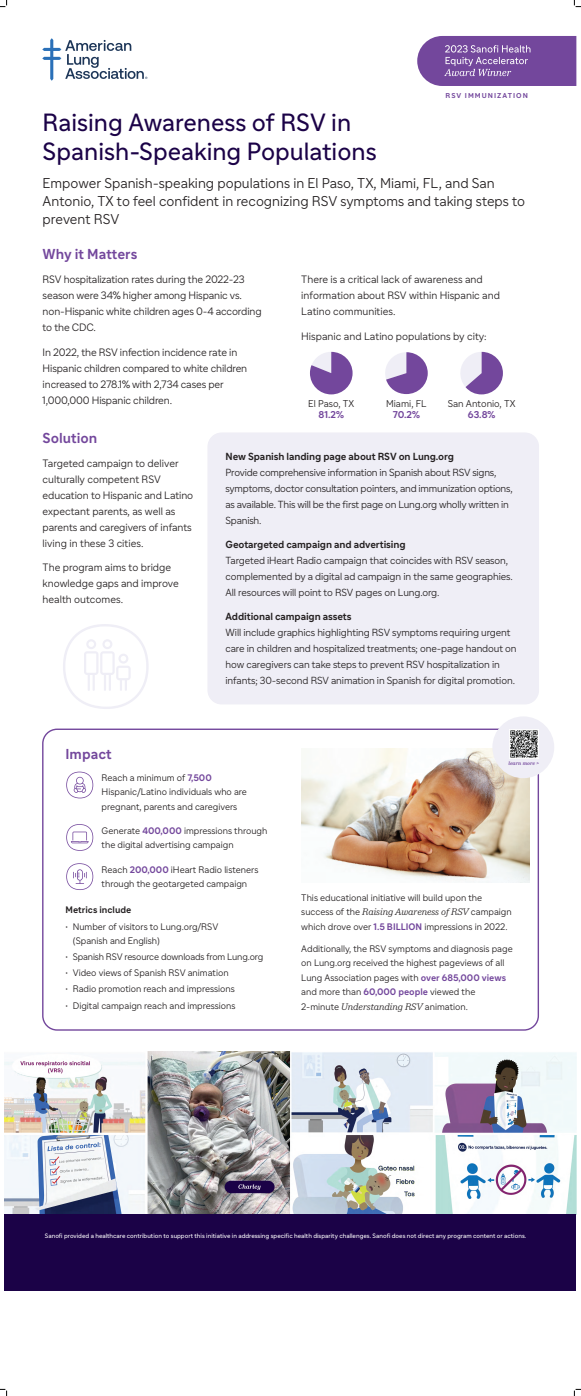
<style>
.page{position:relative;width:581px;height:1396px;background:#fff}
.page>*{position:absolute;margin:0;border:0;box-sizing:border-box;transform-origin:0 0}
.t1{font:24.2px/29px "Sanofi Sans";color:#1b0247}
.t2{font:700 14px "Sanofi Sans";color:#73479c}
.t3{font:300 13.8px/18px "Sanofi Sans";color:#231f20}
.t4{font:300 10.4px/16px "Sanofi Sans";letter-spacing:-.01em;color:#231f20}
.t5{font:300 10px/16px "Sanofi Sans";letter-spacing:-.01em;color:#231f20}
.t6{font:700 10px "Sanofi Sans";letter-spacing:-.01em;color:#231f20}
.t7{font:300 9.6px "Sanofi Sans";color:#231f20}
.t8{font:700 9.6px "Sanofi Sans";color:#73479c}
.t9{font:300 9.2px/14.4px "Sanofi Sans";color:#231f20}
.t10{font:italic 300 9.2px "Sanofi Serif";color:#231f20}
.t11{font:700 9.2px "Sanofi Sans";color:#231f20}
.t12{font:700 6.88px "Sanofi Sans";letter-spacing:.14em;color:#73479c;scale:1.05 1}
.t13{font:6.2px "Sanofi Sans";color:#fff}
.t14{font:italic 700 5.02px "Sanofi Serif";color:#73479c}
.s1{font-weight:700;color:#73479c}
.s2{font-family:"Sanofi Sans";font-style:normal}
.s3{font-family:"Sanofi Serif";font-style:italic}
</style>
<div class="page">
<img style="left:5px;top:1052px;width:570px;height:162px">
<svg style="left:66px;top:771px;width:27px;height:27px"></svg>
<img style="left:301px;top:749px;width:227px;height:133px">
<div style="left:208px;top:433px;width:330px;height:271px;background:#efeef6;border-radius:14px"></div>
<div style="left:208px;top:433px;width:330px;height:271px;border:1px solid #efeef6;border-radius:14px"></div>
<div style="left:5px;top:1214px;width:570px;height:77px;background:#1b0247"></div>
<svg style="left:42px;top:38px;width:105px;height:43px"></svg>
<svg style="left:63px;top:624px;width:85px;height:85px"></svg>
<svg style="left:66px;top:824px;width:27px;height:27px"></svg>
<svg style="left:66px;top:863px;width:27px;height:27px"></svg>
<div style="left:492px;top:716px;width:61px;height:62px;background:#efeef6;border-radius:50%"></div>
<div style="left:224px;top:1180px;width:50px;height:13px;background:#1b0247;border-radius:6px"></div>
<svg style="left:238px;top:1184px;width:22px;height:6px"></svg>
<svg style="left:310px;top:352px;width:42px;height:42px"></svg>
<svg style="left:385px;top:352px;width:42px;height:42px"></svg>
<svg style="left:460px;top:352px;width:42px;height:42px"></svg>
<img style="left:509px;top:729px;width:29px;height:30px">
<svg style="left:0;top:0;width:8px;height:8px"></svg>
<svg style="left:0;top:1389px;width:8px;height:7px"></svg>
<svg style="left:417px;top:0;width:163px;height:86px"></svg>
<svg style="left:573px;top:1389px;width:7px;height:7px"></svg>
<p class="t12" style="left:445px;top:91px;width:80px">RSV IMMUNIZATION</p>
<h1 class="t1" style="left:43px;top:108px;width:335px">Raising Awareness of RSV in<br>Spanish-Speaking Populations</h1>
<h3 class="t3" style="left:43px;top:174px;width:483px">Empower Spanish-speaking populations in El Paso, TX, Miami, FL, and San<br>Antonio, TX to feel confident in recognizing RSV symptoms and taking steps to prevent RSV</h3>
<h2 class="t2" style="left:43px;top:246px;width:96px">Why it Matters</h2>
<p class="t4" style="left:43px;top:272px;width:220px">RSV hospitalization rates during the 2022-23 season were 34% higher among Hispanic vs. non-Hispanic white children ages 0-4 according to the CDC.</p>
<p class="t4" style="left:43px;top:344px;width:206px">In 2022, the RSV infection incidence rate in Hispanic children compared to white children increased to 278.1% with 2,734 cases per 1,000,000 Hispanic children.</p>
<p class="t4" style="left:301px;top:272px;width:200px">There is a critical lack of awareness and information about RSV within Hispanic and<br>Latino communities.</p>
<p class="t4" style="left:301px;top:328px;width:187px">Hispanic and Latino populations by city:</p>
<p class="t7" style="left:447px;top:398px;width:69px">San Antonio, TX</p>
<p class="t8" style="left:467px;top:408px;width:29px">63.8%</p>
<p class="t7" style="left:308px;top:398px;width:47px">El Paso, TX</p>
<p class="t8" style="left:318px;top:408px;width:27px">81.2%</p>
<p class="t7" style="left:386px;top:398px;width:42px">Miami, FL</p>
<p class="t8" style="left:392px;top:408px;width:29px">70.2%</p>
<h2 class="t2" style="left:43px;top:429px;width:56px">Solution</h2>
<p class="t4" style="left:43px;top:455px;width:152px">Targeted campaign to deliver culturally competent RSV education to Hispanic and Latino expectant parents, as well as parents and caregivers of infants living in these 3 cities.</p>
<p class="t4" style="left:43px;top:559px;width:137px">The program aims to bridge knowledge gaps and improve health outcomes.</p>
<h2 class="t2" style="left:65px;top:745px;width:48px">Impact</h2>
<p class="t6" style="left:225px;top:450px;width:230px">New Spanish landing page about RSV on Lung.org</p>
<p class="t5" style="left:225px;top:464px;width:288px">Provide comprehensive information in Spanish about RSV signs, symptoms, doctor consultation pointers, and immunization options, as available. This will be the first page on Lung.org wholly written in Spanish.</p>
<p class="t6" style="left:225px;top:538px;width:181px">Geotargeted campaign and advertising</p>
<p class="t5" style="left:225px;top:552px;width:288px">Targeted iHeart Radio campaign that coincides with RSV season, complemented by a digital ad campaign in the same geographies.<br>All resources will point to RSV pages on Lung.org.</p>
<p class="t6" style="left:225px;top:610px;width:127px">Additional campaign assets</p>
<p class="t5" style="left:225px;top:624px;width:292px">Will include graphics highlighting RSV symptoms requiring urgent care in children and hospitalized treatments; one-page handout on how caregivers can take steps to prevent RSV hospitalization in infants; 30-second RSV animation in Spanish for digital promotion.</p>
<p class="t14" style="left:508px;top:760px;width:32px">learn more &gt;</p>
<p class="t9" style="left:101px;top:770px;width:147px">Reach a minimum of <span class="s1">7,500<br></span>Hispanic/Latino individuals who are pregnant, parents and caregivers</p>
<p class="t9" style="left:101px;top:823px;width:167px">Generate <span class="s1">400,000</span> impressions through the digital advertising campaign</p>
<p class="t9" style="left:101px;top:862px;width:158px">Reach <span class="s1">200,000</span> iHeart Radio listeners through the geotargeted campaign</p>
<p class="t11" style="left:65px;top:904px;width:67px">Metrics include</p>
<p class="t9" style="left:73px;top:919px;width:147px;line-height:14.2px;text-indent:-7px">• Number of visitors to Lung.org/RSV (Spanish and English)</p>
<p class="t9" style="left:65px;top:949px;width:199px">• Spanish RSV resource downloads from Lung.org</p>
<p class="t9" style="left:65px;top:965px;width:164px">• Video views of Spanish RSV animation</p>
<p class="t9" style="left:65px;top:982px;width:171px">• Radio promotion reach and impressions</p>
<p class="t9" style="left:65px;top:998px;width:171px">• Digital campaign reach and impressions</p>
<p class="t9" style="left:301px;top:890px;width:182px">This educational initiative will build upon the</p>
<p class="t10" style="left:301px;top:906px;width:212px"><span class="s2">success of the</span> Raising Awareness of RSV <span class="s2">campaign</span></p>
<p class="t9" style="left:301px;top:919px;width:207px">which drove over <span class="s1">1.5 BILLION</span> impressions in 2022.</p>
<p class="t9" style="left:301px;top:941px;width:213px">Additionally, the RSV symptoms and diagnosis page on Lung.org received the highest pageviews of all Lung Association pages with <span class="s1">over 685,000 views </span>and more than <span class="s1">60,000 people</span> viewed the 2-minute <span class="s3">Understanding RSV</span> animation.</p>
<p class="t13" style="left:45px;top:1231px;width:482px">Sanofi provided a healthcare contribution to support this initiative in addressing specific health disparity challenges. Sanofi does not direct any program content or actions.</p>
</div>
